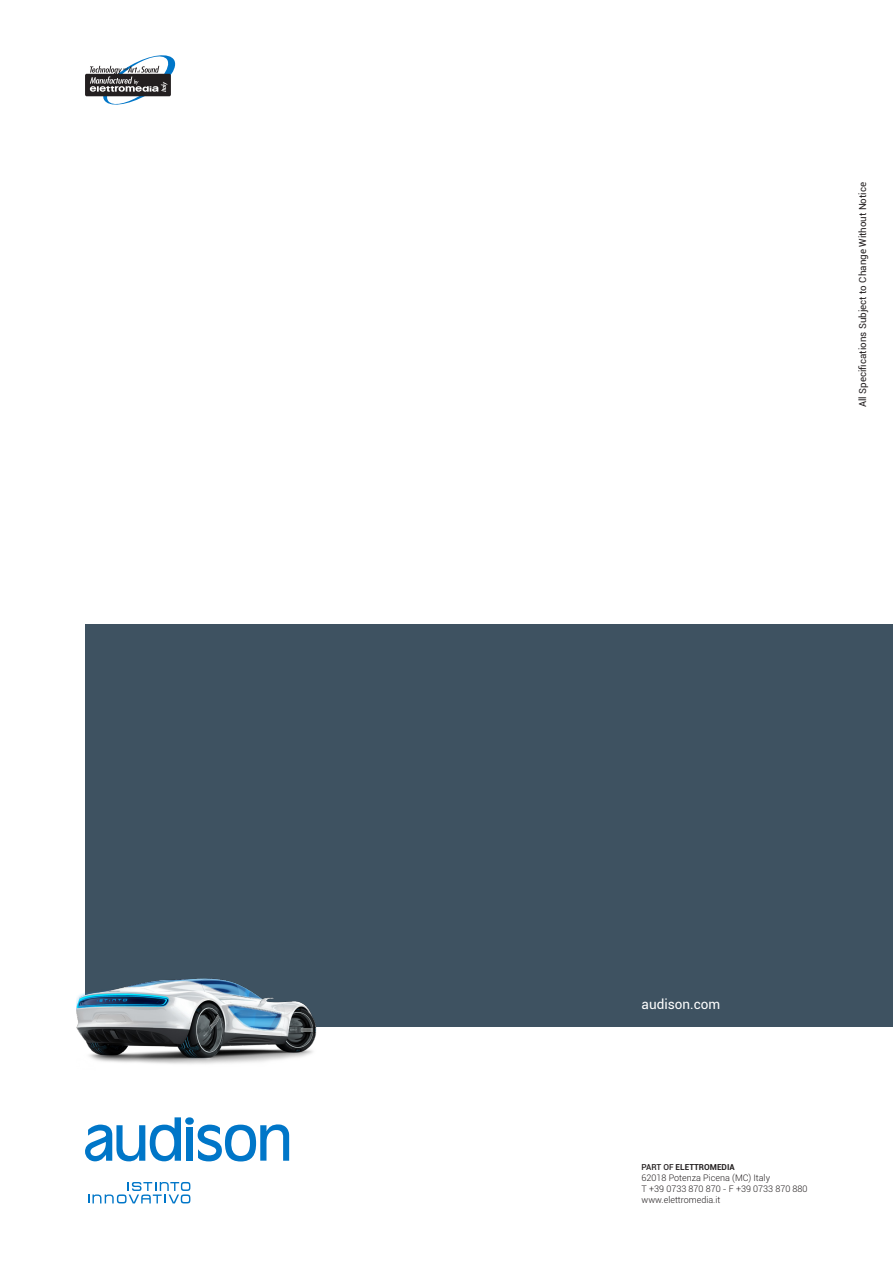
<style>
.page{position:relative;width:893px;height:1263px;background:#fff}
.page>*{position:absolute;margin:0;border:0;box-sizing:border-box;transform-origin:0 0}
.t1{font:13.5px "Roboto";color:#fff}
.t2{font:9.75px "Roboto";color:#231f20}
.t3{font:300 9px "Roboto";color:#231f20}
.t4{font:700 8.25px "Roboto";color:#231f20}
.s1{font-weight:500}
</style>
<div class="page">
<div style="left:85px;top:624px;width:808px;height:403px;background:#3e5261"></div>
<div style="left:85px;top:74px;width:86px;height:22px;background:#231f20;border-radius:2px"></div>
<svg style="left:90px;top:55px;width:86px;height:50px"></svg>
<svg style="left:85px;top:1117px;width:204px;height:45px"></svg>
<svg style="left:88px;top:1182px;width:102px;height:21px"></svg>
<img style="left:76px;top:978px;width:241px;height:86px">
<p class="t2" style="left:856px;top:407px;width:227px;rotate:-90deg">All Specifications Subject to Change Without Notice</p>
<p class="t1" style="left:642px;top:995px;width:80px">audison.com</p>
<p class="t4" style="left:642px;top:1161px;width:95px"><span class="s1">PART OF</span> ELETTROMEDIA</p>
<p class="t3" style="left:642px;top:1171px;width:130px">62018 Potenza Picena (MC) Italy</p>
<p class="t3" style="left:642px;top:1183px;width:167px">T +39 0733 870 870 - F +39 0733 870 880</p>
<p class="t3" style="left:642px;top:1194px;width:80px">www.elettromedia.it</p>
</div>
